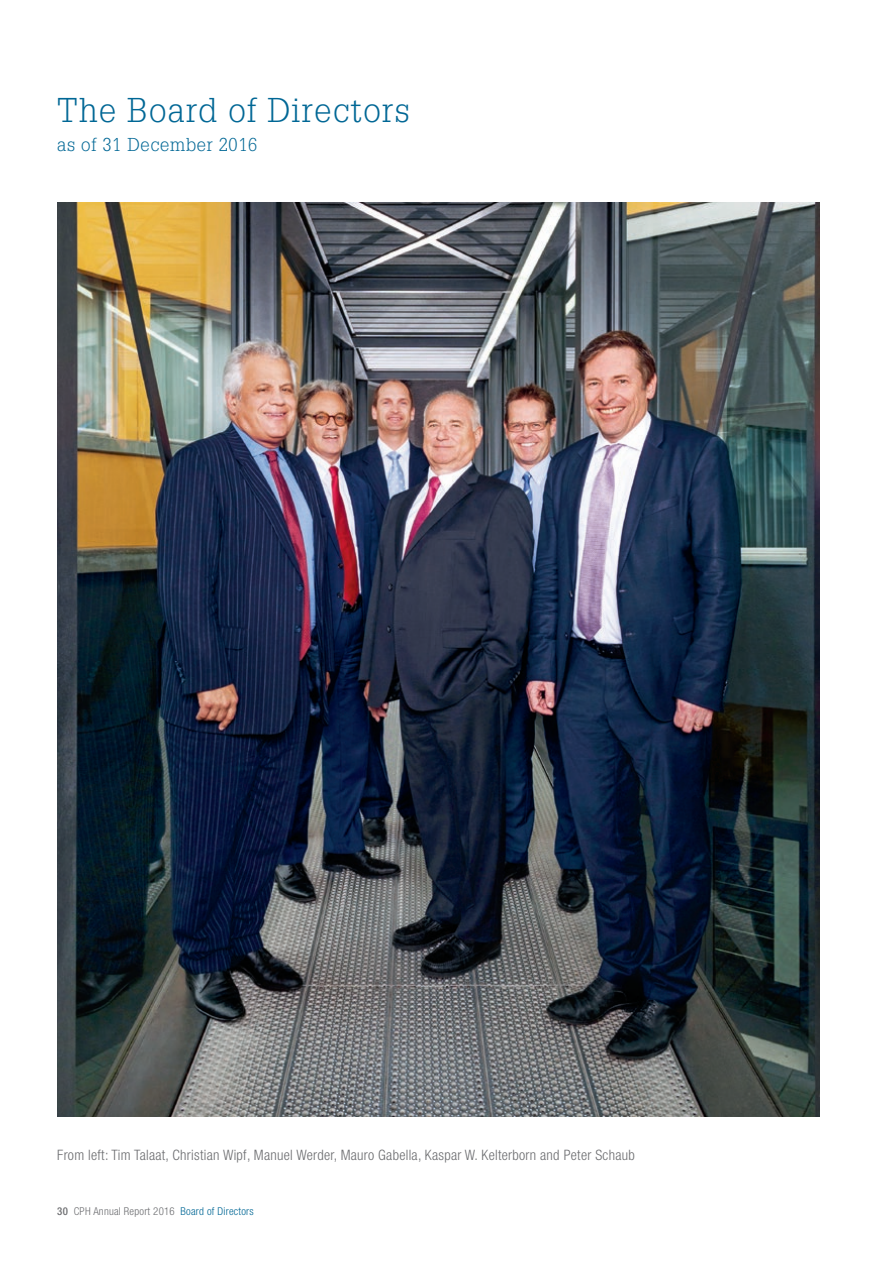
<style>
.page{position:relative;width:893px;height:1263px;background:#fff}
.page>*{position:absolute;margin:0;border:0;box-sizing:border-box;transform-origin:0 0}
.t1{font:300 33.6px "Glypha LT Std";letter-spacing:.04em;color:#006795}
.t2{font:300 18.15px "Glypha LT Std";letter-spacing:.04em;color:#006795}
.t3{font:300 condensed 14.4px "Helvetica Neue LT Std";letter-spacing:.02em;color:#6c6d70}
.t4{font:300 condensed 10.8px "Helvetica Neue LT Std";letter-spacing:.02em;color:#6c6d70}
.s1{font-weight:500}
.s2{color:#006795}
</style>
<div class="page">
<img style="left:57px;top:203px;width:763px;height:913px">
<h1 class="t1" style="left:57px;top:91px;width:354px">The Board of Directors</h1>
<p class="t2" style="left:57px;top:135px;width:202px">as of 31 December 2016</p>
<p class="t3" style="left:57px;top:1147px;width:579px">From left: Tim Talaat, Christian Wipf, Manuel Werder, Mauro Gabella, Kaspar W. Kelterborn and Peter Schaub</p>
<p class="t4" style="left:57px;top:1205px;width:198px"><span class="s1">30</span> CPH Annual Report 2016 <span class="s2">Board of Directors</span></p>
</div>
